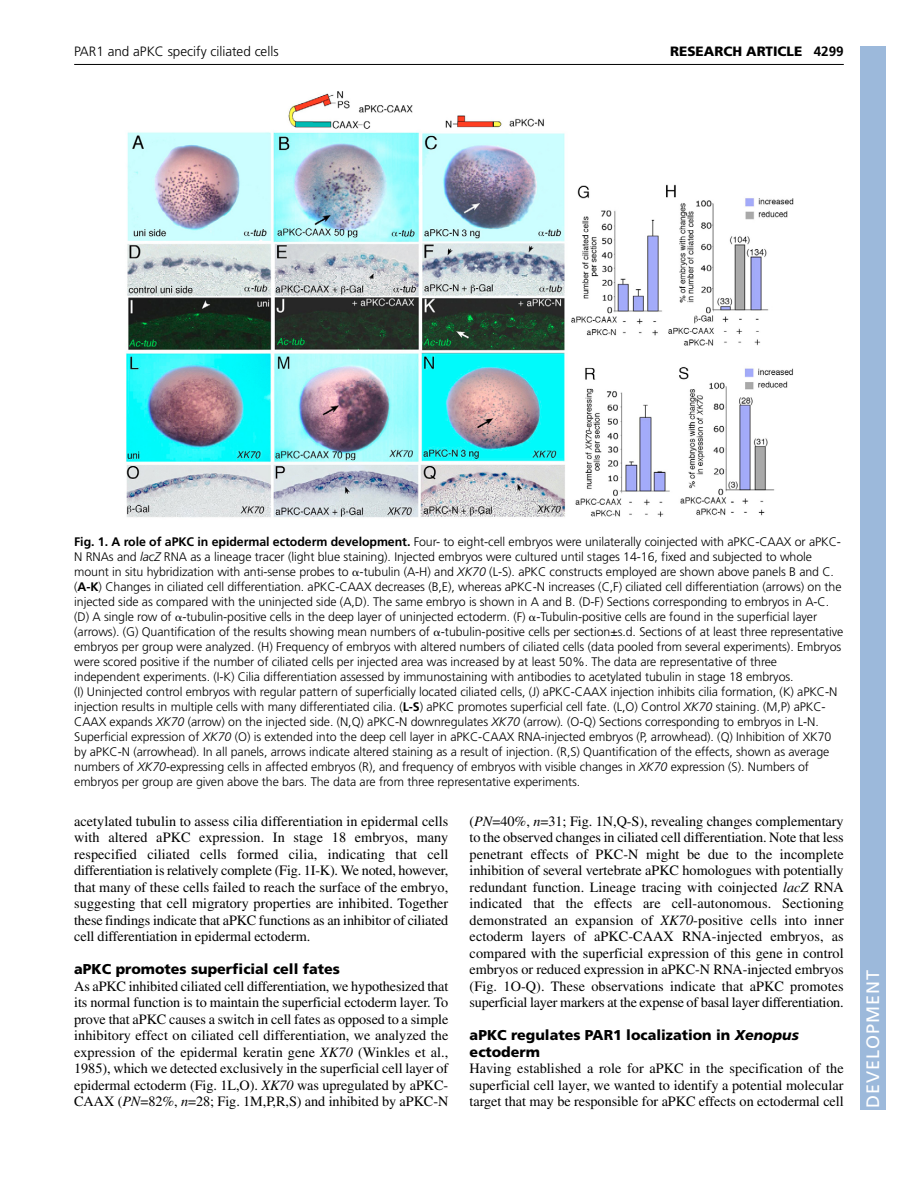
<style>
.page{position:relative;width:918px;height:1188px;background:#fff}
.page>*{position:absolute;margin:0;border:0;box-sizing:border-box;transform-origin:0 0}
.t1{font:18px "Frutiger LT Std";letter-spacing:.055em;color:#fff}
.t2{font:14.25px/16.5px "Times";letter-spacing:-.005em;color:#000;text-align:justify}
.t3{font:900 14.25px/16.5px "Frutiger LT Std";color:#000}
.t4{font:300 13.5px "Frutiger LT Std";color:#000}
.t5{font:900 13.5px "Frutiger LT Std";color:#000}
.t6{font:300 12.3px/15px "Frutiger LT Std";letter-spacing:-.005em;color:#000}
.s1{font-weight:700}
.s2{font-style:italic}
.s3{font-family:"Mathematical Pi One";font-weight:400}
</style>
<div class="page">
<hr style="left:74px;top:64px;width:770px;height:1px;background:#000">
<img style="left:126px;top:91px;width:668px;height:427px">
<div style="left:860px;top:46px;width:26px;height:1064px;background:#9cb9db"></div>
<p class="t4" style="left:74px;top:46px;width:206px">PAR1 and aPKC specify ciliated cells</p>
<p class="t5" style="left:670px;top:46px;width:175px">RESEARCH ARTICLE <span class="s1">4299</span></p>
<p class="t6" style="left:74px;top:535px;width:771px"><span class="s1">Fig. 1. A role of aPKC in epidermal ectoderm development.</span> Four- to eight-cell embryos were unilaterally coinjected with aPKC-CAAX or aPKC-N RNAs and <span class="s2">lacZ</span> RNA as a lineage tracer (light blue staining). Injected embryos were cultured until stages 14-16, fixed and subjected to whole mount in situ hybridization with anti-sense probes to <span class="s3">-</span>-tubulin (A-H) and <span class="s2">XK70</span> (L-S). aPKC constructs employed are shown above panels B and C. (<span class="s1">A-K</span>) Changes in ciliated cell differentiation. aPKC-CAAX decreases (B,E), whereas aPKC-N increases (C,F) ciliated cell differentiation (arrows) on the injected side as compared with the uninjected side (A,D). The same embryo is shown in A and B. (D-F) Sections corresponding to embryos in A-C. (D) A single row of <span class="s3">-</span>-tubulin<span class="s2">-</span>positive cells in the deep layer of uninjected ectoderm. (F) <span class="s3">-</span>-Tubulin-positive cells are found in the superficial layer (arrows). (G) Quantification of the results showing mean numbers of <span class="s3">-</span>-tubulin-positive cells per section±s.d. Sections of at least three representative embryos per group were analyzed. (H) Frequency of embryos with altered numbers of ciliated cells (data pooled from several experiments). Embryos were scored positive if the number of ciliated cells per injected area was increased by at least 50%. The data are representative of three independent experiments. (I-K) Cilia differentiation assessed by immunostaining with antibodies to acetylated tubulin in stage 18 embryos.<br>(I) Uninjected control embryos with regular pattern of superficially located ciliated cells, (J) aPKC-CAAX injection inhibits cilia formation, (K) aPKC-N injection results in multiple cells with many differentiated cilia. (<span class="s1">L-S</span>) aPKC promotes superficial cell fate. (L,O) Control <span class="s2">XK70</span> staining. (M,P) aPKC-CAAX expands <span class="s2">XK70</span> (arrow) on the injected side. (N,Q) aPKC-N downregulates <span class="s2">XK70</span> (arrow)<span class="s2">.</span> (O-Q) Sections corresponding to embryos in L-N.<br>Superficial expression of <span class="s2">XK70</span> (O) is extended into the deep cell layer in aPKC-CAAX RNA-injected embryos (P, arrowhead). (Q) Inhibition of XK70 by aPKC-N (arrowhead). In all panels, arrows indicate altered staining as a result of injection. (R,S) Quantification of the effects, shown as average numbers of <span class="s2">XK70</span>-expressing cells in affected embryos (R), and frequency of embryos with visible changes in <span class="s2">XK70</span> expression (S). Numbers of embryos per group are given above the bars. The data are from three representative experiments.</p>
<p class="t2" style="left:74px;top:814px;width:376px">acetylated tubulin to assess cilia differentiation in epidermal cells with altered aPKC expression. In stage 18 embryos, many respecified ciliated cells formed cilia, indicating that cell differentiation is relatively complete (Fig. 1I-K). We noted, however, that many of these cells failed to reach the surface of the embryo, suggesting that cell migratory properties are inhibited. Together these findings indicate that aPKC functions as an inhibitor of ciliated cell differentiation in epidermal ectoderm.</p>
<p class="t3" style="left:74px;top:962px;width:267px">aPKC promotes superficial cell fates</p>
<p class="t2" style="left:74px;top:979px;width:376px">As aPKC inhibited ciliated cell differentiation, we hypothesized that its normal function is to maintain the superficial ectoderm layer. To prove that aPKC causes a switch in cell fates as opposed to a simple inhibitory effect on ciliated cell differentiation, we analyzed the expression of the epidermal keratin gene <span class="s2">XK70</span> (Winkles et al., 1985), which we detected exclusively in the superficial cell layer of epidermal ectoderm (Fig. 1L,O). <span class="s2">XK70</span> was upregulated by aPKC-CAAX (<span class="s2">PN</span>=82%, <span class="s2">n</span>=28; Fig. 1M,P,R,S) and inhibited by aPKC-N</p>
<p class="t2" style="left:470px;top:814px;width:376px">(<span class="s2">PN</span>=40%, <span class="s2">n</span>=31; Fig. 1N,Q-S), revealing changes complementary to the observed changes in ciliated cell differentiation. Note that less penetrant effects of PKC-N might be due to the incomplete inhibition of several vertebrate aPKC homologues with potentially redundant function. Lineage tracing with coinjected <span class="s2">lacZ</span> RNA indicated that the effects are cell-autonomous. Sectioning demonstrated an expansion of <span class="s2">XK70</span>-positive cells into inner ectoderm layers of aPKC-CAAX RNA-injected embryos, as compared with the superficial expression of this gene in control embryos or reduced expression in aPKC-N RNA-injected embryos (Fig. 1O-Q). These observations indicate that aPKC promotes superficial layer markers at the expense of basal layer differentiation.</p>
<p class="t3" style="left:470px;top:1028px;width:331px">aPKC regulates PAR1 localization in <span class="s2">Xenopus </span>ectoderm</p>
<p class="t2" style="left:470px;top:1062px;width:376px">Having established a role for aPKC in the specification of the superficial cell layer, we wanted to identify a potential molecular target that may be responsible for aPKC effects on ectodermal cell</p>
<h1 class="t1" style="left:862px;top:1108px;width:140px;rotate:-90deg">DEVELOPMENT</h1>
</div>
